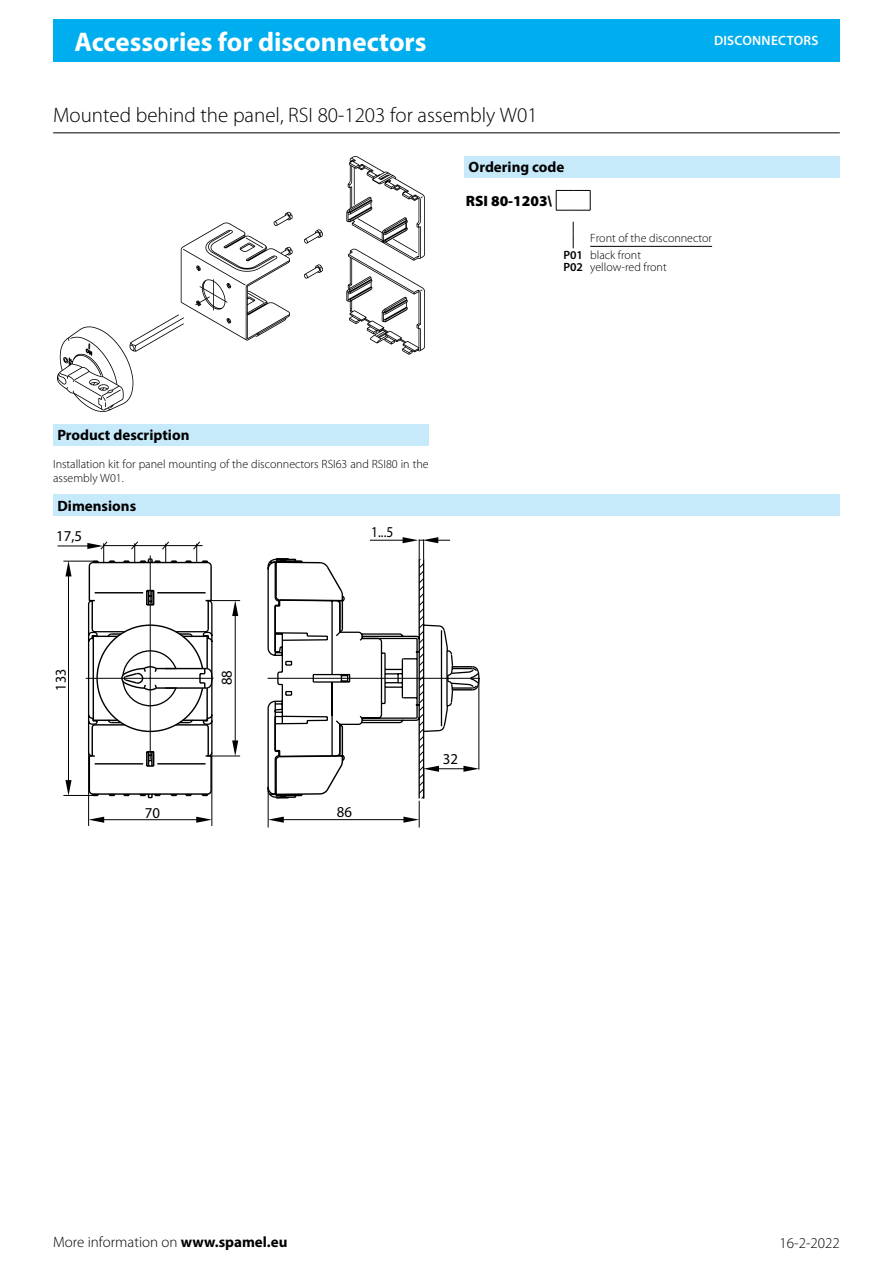
<style>
.page{position:relative;width:893px;height:1263px;background:#fff}
.page>*{position:absolute;margin:0;border:0;box-sizing:border-box;transform-origin:0 0}
.t1{font:700 27px "Myriad Pro";color:#fff}
.t2{font:300 21px "Myriad Pro";color:#000}
.Cecha_Wymiary{font:15.15px "Myriad Pro";color:#000}
.Cecha_Wymiary-2{font:15.15px "Myriad Pro";color:#000;scale:.88 1}
.Cecha_Wymiary-3{font:15.15px "Myriad Pro";color:#000;scale:.92 1}
.Überschrift{font:700 15px "Myriad Pro";color:#000}
.t3{font:300 15px "Myriad Pro";color:#000}
.TS_Bestellschlüssel{font:900 15px "Myriad Pro";color:#000}
.t4{font:600 13.5px "Myriad Pro";letter-spacing:.02em;color:#fff}
.Text_normal_block{font:300 12px/14.4px "Myriad Pro";color:#000}
.TS_links{font:300 12px "Myriad Pro";color:#000}
.TS_links_unterstrich{font:300 12px "Myriad Pro";color:#000}
.TS_fett_zentriert{font:600 12px "Myriad Pro";color:#000}
.s1{font-weight:700}
</style>
<div class="page">
<div style="left:53px;top:19px;width:787px;height:43px;background:#00aeef"></div>
<div style="left:464px;top:156px;width:376px;height:21px;background:#c7eafb"></div>
<svg style="left:556px;top:190px;width:35px;height:21px"></svg>
<svg style="left:573px;top:222px;width:1px;height:26px"></svg>
<hr style="left:590px;top:246px;width:122px;height:1px;background:#000">
<hr style="left:53px;top:132px;width:787px;height:1px;background:#000">
<div style="left:53px;top:424px;width:376px;height:21px;background:#c7eafb"></div>
<img style="left:57px;top:156px;width:367px;height:255px">
<div style="left:53px;top:495px;width:787px;height:21px;background:#c7eafb"></div>
<hr style="left:370px;top:540px;width:33px;height:1px;background:#000">
<svg style="left:403px;top:537px;width:47px;height:8px"></svg>
<hr style="left:103px;top:819px;width:94px;height:1px;background:#000">
<svg style="left:89px;top:817px;width:15px;height:6px"></svg>
<svg style="left:196px;top:817px;width:15px;height:6px"></svg>
<hr style="left:211px;top:752px;width:1px;height:74px;background:#000">
<hr style="left:88px;top:752px;width:1px;height:74px;background:#000">
<hr style="left:283px;top:819px;width:121px;height:1px;background:#000">
<svg style="left:269px;top:816px;width:15px;height:7px"></svg>
<svg style="left:403px;top:801px;width:17px;height:26px"></svg>
<hr style="left:268px;top:787px;width:1px;height:40px;background:#000">
<svg style="left:425px;top:666px;width:55px;height:106px"></svg>
<svg style="left:425px;top:624px;width:20px;height:83px"></svg>
<svg style="left:440px;top:629px;width:35px;height:98px"></svg>
<svg style="left:57px;top:545px;width:368px;height:254px"></svg>
<svg style="left:87px;top:541px;width:114px;height:22px"></svg>
<h1 class="t1" style="left:74px;top:24px;width:354px">Accessories for disconnectors</h1>
<p class="t2" style="left:53px;top:104px;width:486px">Mounted behind the panel, RSI 80-1203 for assembly W01</p>
<p class="Überschrift" style="left:469px;top:158px;width:97px">Ordering code</p>
<p class="TS_Bestellschlüssel" style="left:466px;top:191px;width:88px">RSI 80-1203\</p>
<p class="t4" style="left:714px;top:32px;width:106px">DISCONNECTORS</p>
<p class="TS_links_unterstrich" style="left:590px;top:232px;width:123px">Front of the disconnector</p>
<p class="Überschrift" style="left:57px;top:426px;width:134px">Product description</p>
<p class="Text_normal_block" style="left:53px;top:457px;width:377px">Installation kit for panel mounting of the disconnectors RSI63 and RSI80 in the assembly W01.</p>
<p class="Überschrift" style="left:57px;top:496px;width:80px">Dimensions</p>
<p class="Cecha_Wymiary" style="left:56px;top:527px;width:27px">17,5</p>
<p class="Cecha_Wymiary-2" style="left:371px;top:523px;width:27px">1...5</p>
<p class="Cecha_Wymiary-3" style="left:51px;top:691px;width:25px;rotate:-90deg">133</p>
<p class="Cecha_Wymiary" style="left:218px;top:685px;width:17px;rotate:-90deg">88</p>
<p class="Cecha_Wymiary" style="left:145px;top:803px;width:17px">70</p>
<p class="Cecha_Wymiary" style="left:337px;top:802px;width:17px">86</p>
<p class="Cecha_Wymiary" style="left:443px;top:750px;width:17px">32</p>
<p class="TS_fett_zentriert" style="left:563px;top:247px;width:21px">P01</p>
<p class="TS_links" style="left:590px;top:248px;width:52px">black front</p>
<p class="TS_fett_zentriert" style="left:563px;top:260px;width:21px">P02</p>
<p class="TS_links" style="left:590px;top:261px;width:78px">yellow-red front</p>
<p class="t3" style="left:53px;top:1234px;width:236px">More information on <span class="s1">www.spamel.eu</span></p>
<p class="t3" style="left:780px;top:1234px;width:62px">16-2-2022</p>
</div>
